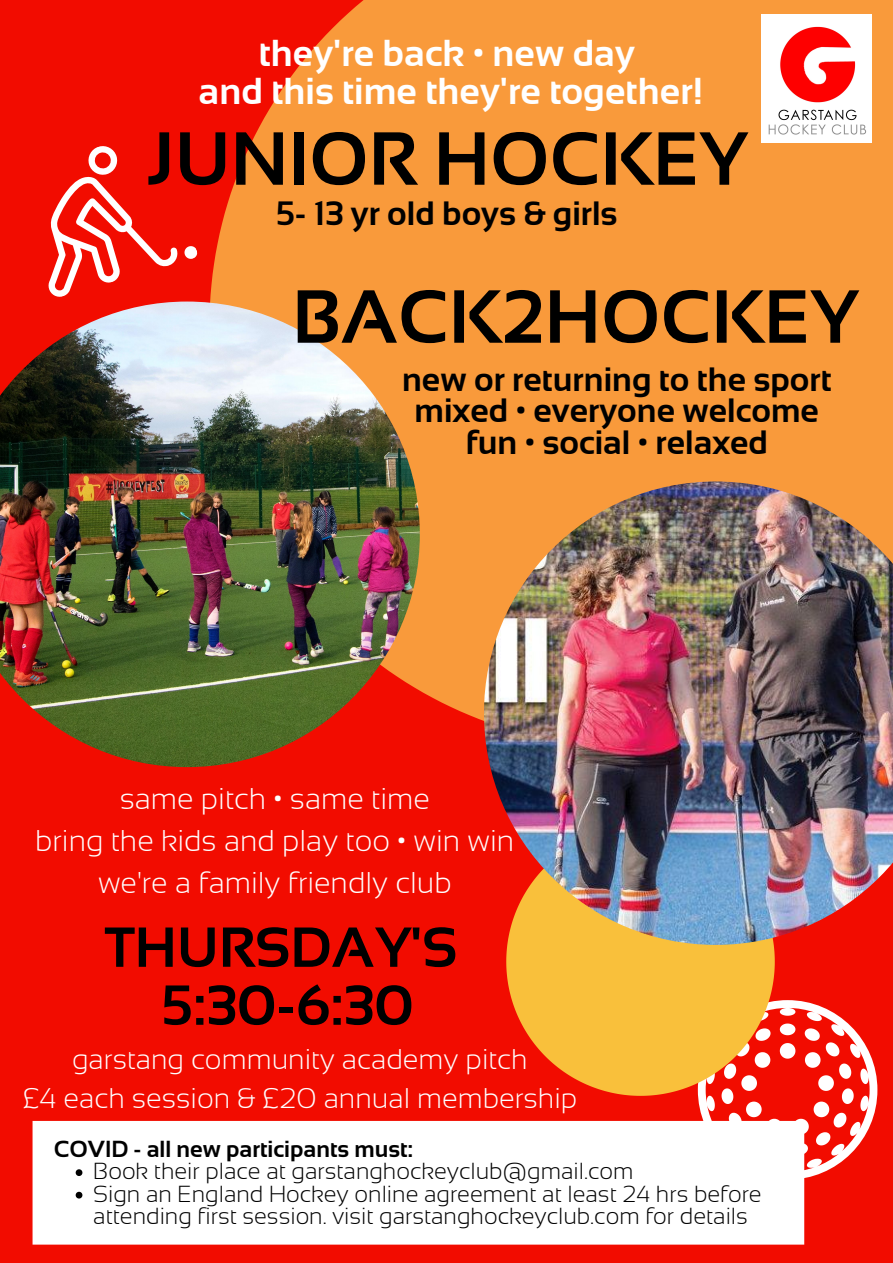
<style>
.page{position:relative;width:893px;height:1263px;background:#f20c00}
.page>*{position:absolute;margin:0;border:0;box-sizing:border-box;transform-origin:0 0}
.t1{font:700 75px "Sansation";color:#000}
.t2{font:700 56.25px/58px "Sansation";color:#000;text-align:center}
.t3{font:700 37.5px/38.2px "Sansation";color:#fff;text-align:center}
.t4{font:700 33.75px/31.5px "Sansation";color:#000;text-align:center}
.t5{font:300 30px/41.6px "Sansation";color:#fff;text-align:center}
.t6{font:300 28.5px/39.4px "Sansation";color:#fff;text-align:center}
.t7{font:300 23.25px/22.5px "Sansation";color:#000}
.t8{font:700 23.25px "Sansation";color:#000}
</style>
<div class="page">
<div style="left:210px;top:0;width:683px;height:721px;background:#f99a3b"></div>
<svg style="left:698px;top:1000px;width:179px;height:179px"></svg>
<svg style="left:506px;top:945px;width:269px;height:151px;fill:#f9c03b"></svg>
<img style="left:0;top:302px;width:420px;height:465px">
<img style="left:484px;top:481px;width:409px;height:464px">
<img style="left:761px;top:14px;width:110px;height:128px">
<svg style="left:48px;top:146px;width:150px;height:151px"></svg>
<div style="left:33px;top:1121px;width:771px;height:123px;background:#fff"></div>
<svg style="left:76px;top:1169px;width:6px;height:7px"></svg>
<svg style="left:76px;top:1192px;width:6px;height:6px"></svg>
<h3 class="t3" style="left:199px;top:34px;width:506px">they're back • new day<br>and this time they're together!</h3>
<h1 class="t1" style="left:147px;top:117px;width:600px">JUNIOR HOCKEY</h1>
<h3 class="t4" style="left:276px;top:198px;width:343px">5- 13 yr old boys &amp; girls</h3>
<h1 class="t1" style="left:292px;top:275px;width:566px">BACK2HOCKEY</h1>
<h3 class="t4" style="left:402px;top:363px;width:431px">new or returning to the sport mixed • everyone welcome fun • social • relaxed</h3>
<p class="t5" style="left:35px;top:778px;width:480px">same pitch • same time<br>bring the kids and play too • win win we're a family friendly club</p>
<h2 class="t2" style="left:105px;top:918px;width:354px">THURSDAY'S<br>5:30-6:30</h2>
<p class="t6" style="left:22px;top:1039px;width:556px">garstang community academy pitch<br>£4 each session &amp; £20 annual membership</p>
<p class="t8" style="left:54px;top:1136px;width:361px">COVID - all new participants must:</p>
<p class="t7" style="left:93px;top:1160px;width:670px">Book their place at garstanghockeyclub@gmail.com<br>Sign an England Hockey online agreement at least 24 hrs before attending first session. visit garstanghockeyclub.com for details</p>
</div>
